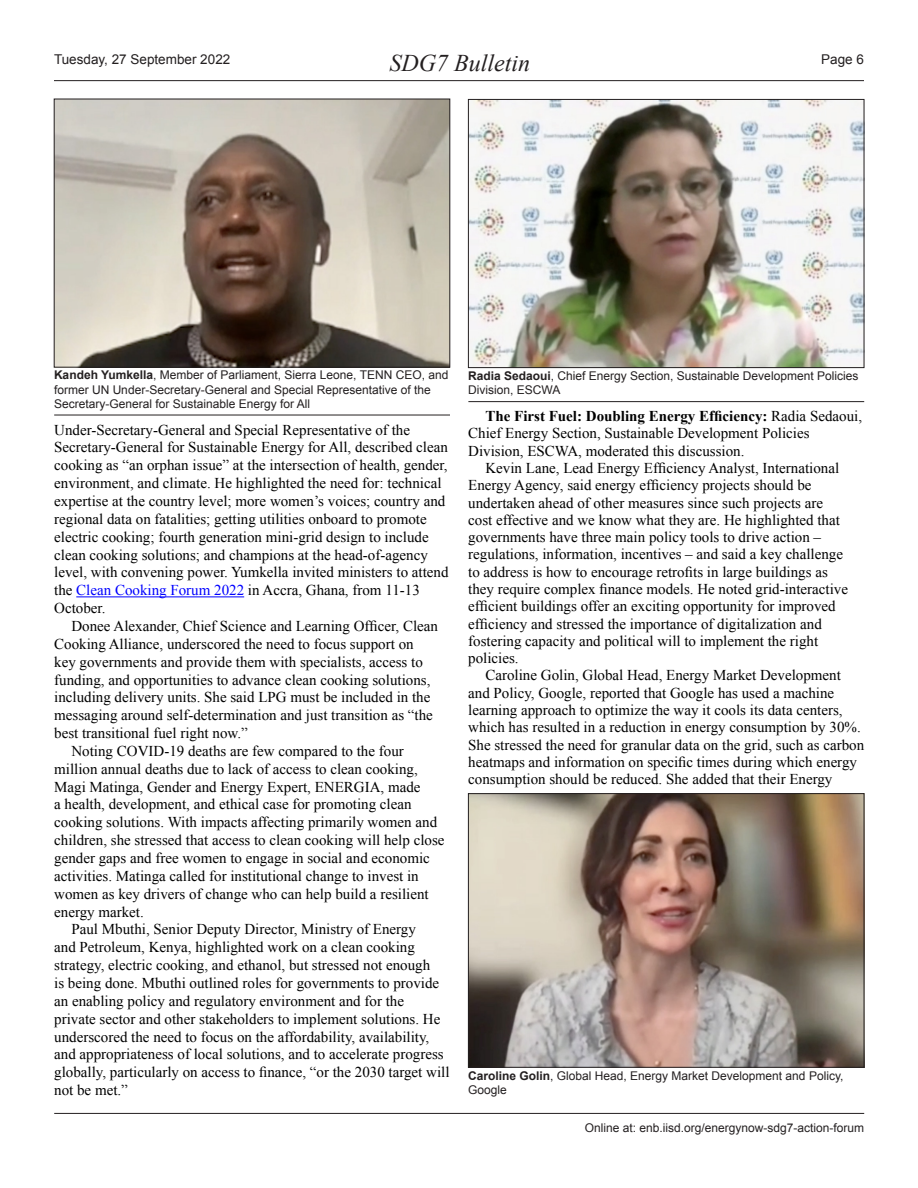
<style>
.page{position:relative;width:918px;height:1188px;background:#fff}
.page>*{position:absolute;margin:0;border:0;box-sizing:border-box;transform-origin:0 0}
.t1{font:italic 24px "Times New Roman";color:#231f20}
.ENB_-_Body{font:15px/17.9px "Times New Roman";color:#000}
.t2{font:13.5px "Arial";color:#231f20}
.t3{font:12px/14.4px "Arial";color:#231f20}
.s1{font-weight:700}
.s2{color:#00f}
</style>
<div class="page">
<hr style="left:54px;top:80px;width:810px;height:1px;background:#231f20">
<hr style="left:54px;top:1113px;width:810px;height:1px;background:#231f20">
<hr style="left:76px;top:597px;width:168px;height:1px;background:#00f">
<img style="left:56px;top:101px;width:392px;height:264px">
<div style="left:54px;top:99px;width:396px;height:268px;border:1px solid #231f20"></div>
<hr style="left:54px;top:415px;width:396px;height:1px;background:#231f20">
<img style="left:470px;top:795px;width:392px;height:270px">
<div style="left:468px;top:793px;width:396px;height:274px;border:1px solid #231f20"></div>
<img style="left:470px;top:101px;width:392px;height:265px">
<div style="left:468px;top:99px;width:396px;height:269px;border:1px solid #231f20"></div>
<hr style="left:468px;top:401px;width:396px;height:1px;background:#231f20">
<p class="t2" style="left:54px;top:50px;width:178px">Tuesday, 27 September 2022</p>
<p class="t2" style="left:821px;top:50px;width:44px">Page 6</p>
<h1 class="t1" style="left:390px;top:46px;width:142px">SDG7 Bulletin</h1>
<p class="t3" style="left:54px;top:368px;width:396px"><span class="s1">Kandeh Yumkella</span>, Member of Parliament, Sierra Leone, TENN CEO, and former UN Under-Secretary-General and Special Representative of the<br>Secretary-General for Sustainable Energy for All</p>
<p class="ENB_-_Body" style="left:54px;top:420px;width:396px">Under-Secretary-General and Special Representative of the Secretary-General for Sustainable Energy for All, described clean cooking as “an orphan issue” at the intersection of health, gender, environment, and climate. He highlighted the need for: technical expertise at the country level; more women’s voices; country and regional data on fatalities; getting utilities onboard to promote electric cooking; fourth generation mini-grid design to include clean cooking solutions; and champions at the head-of-agency level, with convening power. Yumkella invited ministers to attend the <span class="s2">Clean Cooking Forum 2022</span> in Accra, Ghana, from 11-13<br>October.</p>
<p class="ENB_-_Body" style="left:54px;top:617px;width:385px;text-indent:17px">Donee Alexander, Chief Science and Learning Officer, Clean Cooking Alliance, underscored the need to focus support on key governments and provide them with specialists, access to funding, and opportunities to advance clean cooking solutions, including delivery units. She said LPG must be included in the messaging around self-determination and just transition as “the best transitional fuel right now.”</p>
<p class="ENB_-_Body" style="left:54px;top:742px;width:392px;text-indent:17px">Noting COVID-19 deaths are few compared to the four million annual deaths due to lack of access to clean cooking, Magi Matinga, Gender and Energy Expert, ENERGIA, made<br>a health, development, and ethical case for promoting clean cooking solutions. With impacts affecting primarily women and children, she stressed that access to clean cooking will help close gender gaps and free women to engage in social and economic activities. Matinga called for institutional change to invest in women as key drivers of change who can help build a resilient energy market.</p>
<p class="ENB_-_Body" style="left:54px;top:920px;width:397px;text-indent:17px">Paul Mbuthi, Senior Deputy Director, Ministry of Energy<br>and Petroleum, Kenya, highlighted work on a clean cooking strategy, electric cooking, and ethanol, but stressed not enough<br>is being done. Mbuthi outlined roles for governments to provide an enabling policy and regulatory environment and for the private sector and other stakeholders to implement solutions. He underscored the need to focus on the affordability, availability, and appropriateness of local solutions, and to accelerate progress globally, particularly on access to finance, “or the 2030 target will not be met.”</p>
<p class="t3" style="left:468px;top:369px;width:392px"><span class="s1">Radia Sedaoui</span>, Chief Energy Section, Sustainable Development Policies<br>Division, ESCWA</p>
<p class="ENB_-_Body" style="left:468px;top:407px;width:395px;line-height:17.2px;text-indent:17px"><span class="s1">The First Fuel: Doubling Energy Efficiency:</span> Radia Sedaoui,<br>Chief Energy Section, Sustainable Development Policies<br>Division, ESCWA, moderated this discussion.</p>
<p class="ENB_-_Body" style="left:468px;top:459px;width:381px;line-height:17.2px;text-indent:17px">Kevin Lane, Lead Energy Efficiency Analyst, International Energy Agency, said energy efficiency projects should be undertaken ahead of other measures since such projects are cost effective and we know what they are. He highlighted that governments have three main policy tools to drive action – regulations, information, incentives – and said a key challenge to address is how to encourage retrofits in large buildings as they require complex finance models. He noted grid-interactive efficient buildings offer an exciting opportunity for improved efficiency and stressed the importance of digitalization and fostering capacity and political will to implement the right policies.</p>
<p class="ENB_-_Body" style="left:468px;top:667px;width:397px;line-height:17.2px;text-indent:17px">Caroline Golin, Global Head, Energy Market Development and Policy, Google, reported that Google has used a machine learning approach to optimize the way it cools its data centers, which has resulted in a reduction in energy consumption by 30%.<br>She stressed the need for granular data on the grid, such as carbon heatmaps and information on specific times during which energy consumption should be reduced. She added that their Energy</p>
<p class="t3" style="left:468px;top:1069px;width:377px"><span class="s1">Caroline Golin</span>, Global Head, Energy Market Development and Policy,<br>Google</p>
<p class="t3" style="left:585px;top:1121px;width:281px">Online at: enb.iisd.org/energynow-sdg7-action-forum</p>
</div>
